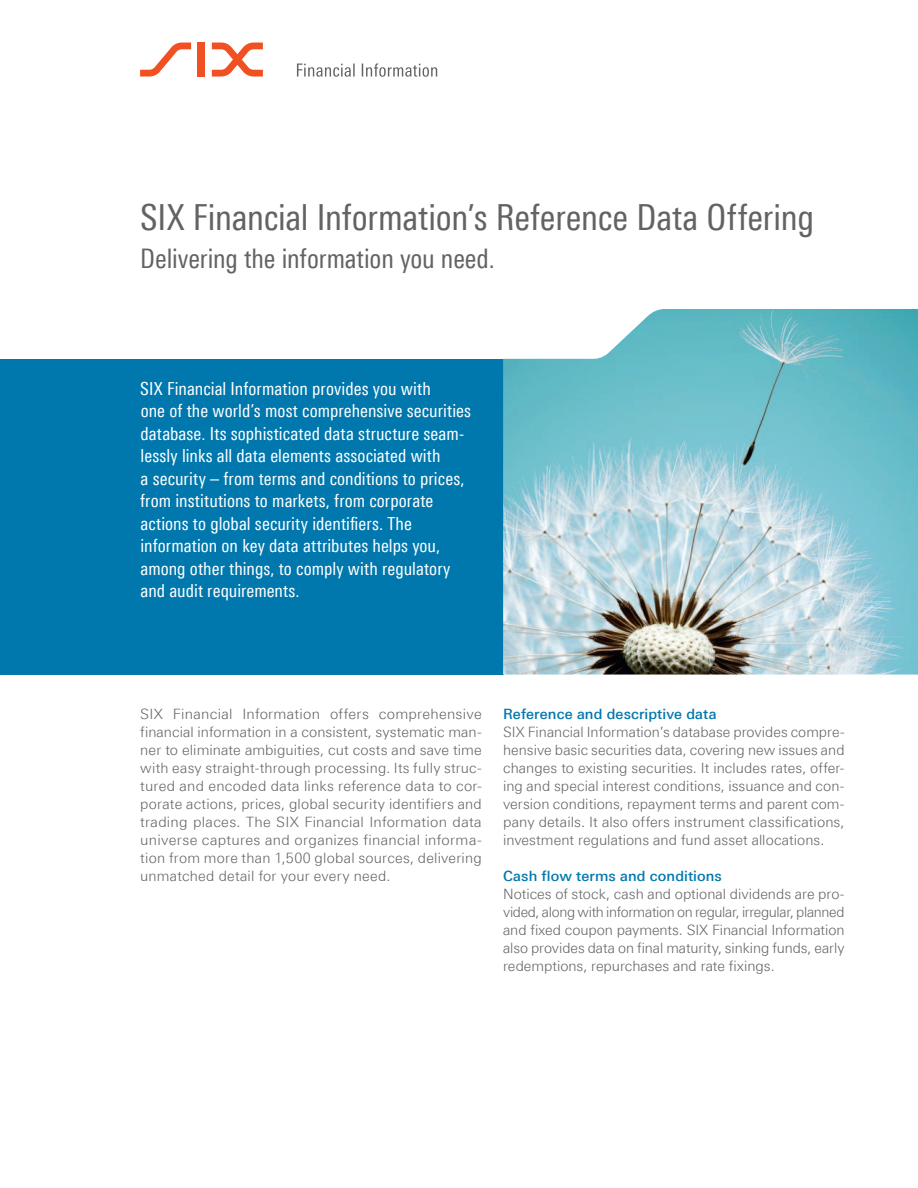
<style>
.page{position:relative;width:918px;height:1188px;background:#fff}
.page>*{position:absolute;margin:0;border:0;box-sizing:border-box;transform-origin:0 0}
.t1{font:36px "Linotype Univers 420 Cn";letter-spacing:-.005em;color:#636366}
.t2{font:27px "Linotype Univers 420 Cn";letter-spacing:-.005em;color:#636366}
.t3{font:18px/22.5px "Linotype Univers 420 Cn";letter-spacing:.005em;color:#fff}
.t4{font:300 14.25px/18px "Linotype Univers 330";letter-spacing:.005em;color:#636366;text-align:justify}
.t5{font:500 14.25px "Linotype Univers 530";letter-spacing:.005em;color:#0078ae}
</style>
<div class="page">
<div style="left:0;top:359px;width:503px;height:316px;background:#0078ae"></div>
<svg style="left:140px;top:43px;width:51px;height:34px"></svg>
<div style="left:198px;top:43px;width:7px;height:34px;background:#f15122"></div>
<svg style="left:212px;top:43px;width:51px;height:34px"></svg>
<svg style="left:297px;top:63px;width:140px;height:14px"></svg>
<img style="left:503px;top:309px;width:415px;height:366px">
<h1 class="t1" style="left:140px;top:196px;width:675px">SIX Financial Information’s Reference Data Offering</h1>
<h2 class="t2" style="left:140px;top:242px;width:356px">Delivering the information you need.</h2>
<p class="t3" style="left:140px;top:377px;width:333px">SIX Financial Information provides you with<br>one of the world’s most comprehensive securities database. Its sophisticated data structure seam&shy;lessly links all data elements associated with<br>a security – from terms and conditions to prices, from institutions to markets, from corporate actions to global security identifiers. The information on key data attributes helps you, among other things, to comply with regulatory and audit requirements.</p>
<p class="t4" style="left:140px;top:705px;width:343px">SIX Financial Information offers comprehensive financial information in a consistent, systematic man&shy;ner to eliminate ambiguities, cut costs and save time with easy straight-through processing. Its fully struc&shy;tured and encoded data links reference data to cor&shy;porate actions, prices, global security identifiers and trading places. The SIX Financial Information data universe captures and organizes financial informa&shy;tion from more than 1,500 global sources, delivering unmatched detail for your every need.</p>
<p class="t5" style="left:503px;top:705px;width:215px">Reference and descriptive data</p>
<p class="t4" style="left:503px;top:723px;width:343px">SIX Financial Information’s database provides compre&shy;hensive basic securities data, covering new issues and changes to existing securities. It includes rates, offer&shy;ing and special interest conditions, issuance and con&shy;version conditions, repayment terms and parent com&shy;pany details. It also offers instrument classifications, investment regulations and fund asset allocations.</p>
<p class="t5" style="left:503px;top:867px;width:220px">Cash flow terms and conditions</p>
<p class="t4" style="left:503px;top:885px;width:343px">Notices of stock, cash and optional dividends are pro&shy;vided, along with information on regular, irregular, planned and fixed coupon payments. SIX Financial Information also provides data on final maturity, sinking funds, early redemptions, repurchases and rate fixings.</p>
</div>
